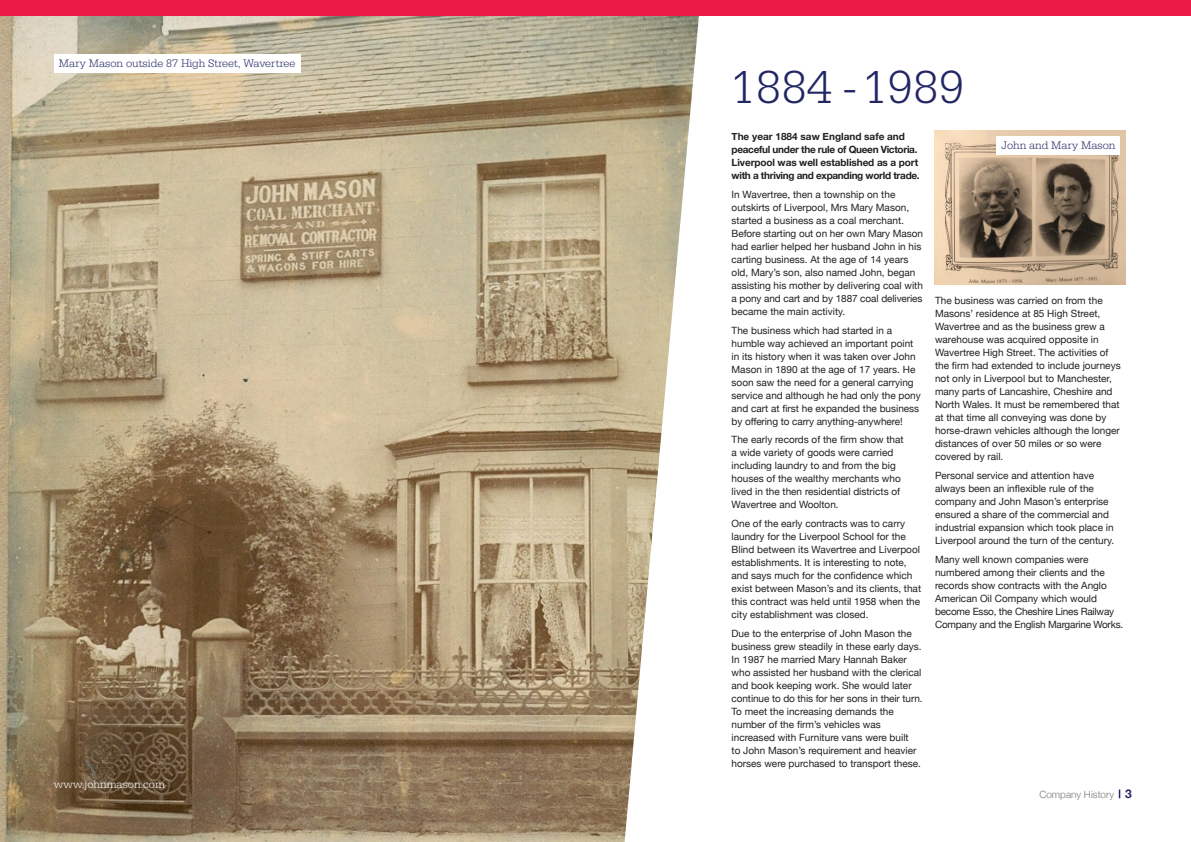
<style>
.page{position:relative;width:1191px;height:842px;background:#fff}
.page>*{position:absolute;margin:0;border:0;box-sizing:border-box;transform-origin:0 0}
.t1{font:300 48px "Serifa";color:#222663}
.t2{font:300 11.2px "Serifa";color:#222663}
.t3{font:300 11.2px "Serifa";color:#fff}
.Body_copy{font:10px/13px "Helvetica Neue";color:#231f20}
.Body_copy-2{font:700 10px/13px "Helvetica Neue";letter-spacing:-.03em;color:#231f20}
.t4{font:300 10px "Helvetica Neue";color:#787a7d}
.s1{font-weight:700;font-size:12px;color:#222663}
</style>
<div class="page">
<svg style="left:1118px;top:789px;width:2px;height:9px"></svg>
<img style="left:0;top:15px;width:700px;height:827px">
<img style="left:934px;top:130px;width:191px;height:155px">
<div style="left:0;top:0;width:1191px;height:15px;background:#e91a43"></div>
<div style="left:54px;top:54px;width:246px;height:18px;background:#fff"></div>
<div style="left:996px;top:136px;width:124px;height:18px;background:#fff"></div>
<p class="t2" style="left:59px;top:57px;width:238px">Mary Mason outside 87 High Street, Wavertree</p>
<p class="t3" style="left:54px;top:778px;width:113px">www.johnmason.com</p>
<p class="t1" style="left:730px;top:60px;width:236px">1884 - 1989</p>
<p class="Body_copy-2" style="left:731px;top:130px;width:190px">The year 1884 saw England safe and peaceful under the rule of Queen Victoria.<br>Liverpool was well established as a port with a thriving and expanding world trade.</p>
<p class="Body_copy" style="left:731px;top:188px;width:193px">In Wavertree, then a township on the outskirts of Liverpool, Mrs Mary Mason, started a business as a coal merchant.<br>Before starting out on her own Mary Mason had earlier helped her husband John in his carting business. At the age of 14 years old, Mary’s son, also named John, began assisting his mother by delivering coal with a pony and cart and by 1887 coal deliveries became the main activity.</p>
<p class="Body_copy" style="left:731px;top:324px;width:191px">The business which had started in a humble way achieved an important point in its history when it was taken over John Mason in 1890 at the age of 17 years. He soon saw the need for a general carrying service and although he had only the pony and cart at first he expanded the business by offering to carry anything-anywhere!</p>
<p class="Body_copy" style="left:731px;top:434px;width:174px">The early records of the firm show that a wide variety of goods were carried including laundry to and from the big houses of the wealthy merchants who lived in the then residential districts of Wavertree and Woolton.</p>
<p class="Body_copy" style="left:731px;top:517px;width:191px">One of the early contracts was to carry laundry for the Liverpool School for the Blind between its Wavertree and Liverpool establishments. It is interesting to note, and says much for the confidence which exist between Mason’s and its clients, that this contract was held until 1958 when the city establishment was closed.</p>
<p class="Body_copy" style="left:731px;top:627px;width:192px">Due to the enterprise of John Mason the business grew steadily in these early days.<br>In 1987 he married Mary Hannah Baker who assisted her husband with the clerical and book keeping work. She would later continue to do this for her sons in their turn.</p>
<p class="Body_copy" style="left:731px;top:705px;width:191px">To meet the increasing demands the number of the firm’s vehicles was increased with Furniture vans were built<br>to John Mason’s requirement and heavier horses were purchased to transport these.</p>
<p class="t2" style="left:1001px;top:139px;width:116px">John and Mary Mason</p>
<p class="Body_copy" style="left:935px;top:295px;width:187px">The business was carried on from the Masons’ residence at 85 High Street, Wavertree and as the business grew a warehouse was acquired opposite in Wavertree High Street. The activities of the firm had extended to include journeys not only in Liverpool but to Manchester, many parts of Lancashire, Cheshire and North Wales. It must be remembered that at that time all conveying was done by horse-drawn vehicles although the longer distances of over 50 miles or so were covered by rail.</p>
<p class="Body_copy" style="left:935px;top:470px;width:181px">Personal service and attention have always been an inflexible rule of the company and John Mason’s enterprise ensured a share of the commercial and industrial expansion which took place in Liverpool around the turn of the century.</p>
<p class="Body_copy" style="left:935px;top:553px;width:190px">Many well known companies were numbered among their clients and the records show contracts with the Anglo American Oil Company which would become Esso, the Cheshire Lines Railway Company and the English Margarine Works.</p>
<p class="t4" style="left:1039px;top:786px;width:94px">Company History <span class="s1">3</span></p>
</div>
